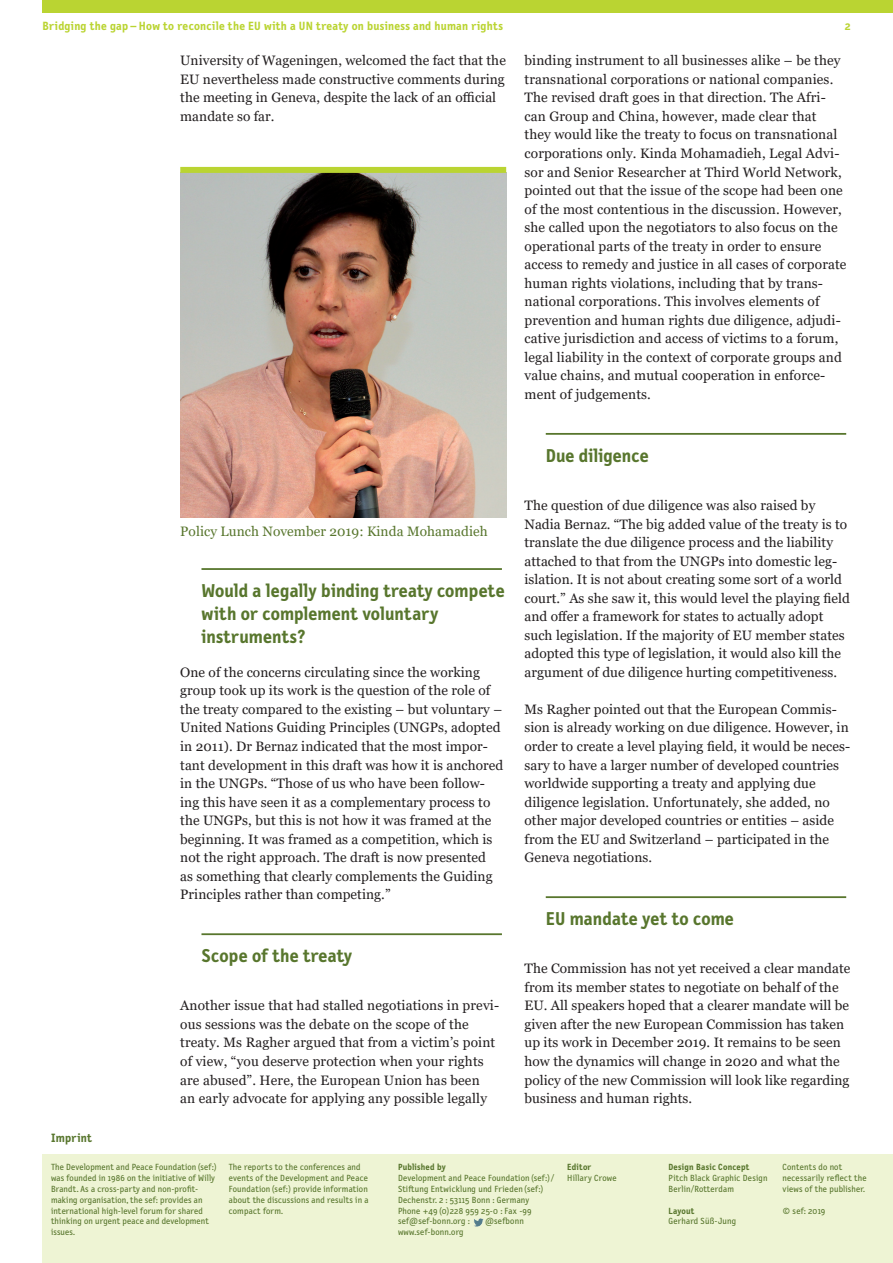
<style>
.page{position:relative;width:893px;height:1263px;background:#fff}
.page>*{position:absolute;margin:0;border:0;box-sizing:border-box;transform-origin:0 0}
.t1{font:700 18.75px/23px "Letter Gothic Text OT";letter-spacing:.005em;color:#58762d}
.t2{font:13.65px/18.6px "Georgia";letter-spacing:.005em;color:#231f20}
.t3{font:13.65px "Georgia";letter-spacing:.005em;color:#58762d}
.t4{font:700 12.15px "Letter Gothic Text OT";letter-spacing:.02em;color:#58762d}
.t5{font:700 12px "Letter Gothic Text OT";letter-spacing:.02em;color:#bad432}
.t6{font:9px/10.9px "Letter Gothic Text OT";letter-spacing:.02em;color:#58762d}
.t7{font:700 9px "Letter Gothic Text OT";letter-spacing:.02em;color:#58762d}
</style>
<div class="page">
<div style="left:43px;top:0;width:850px;height:13px;background:#bad432"></div>
<div style="left:43px;top:1154px;width:850px;height:109px;background:#eef4d4"></div>
<svg style="left:474px;top:1218px;width:10px;height:9px"></svg>
<hr style="left:201px;top:568px;width:301px;height:2px;background:#58762d">
<hr style="left:201px;top:933px;width:301px;height:2px;background:#58762d">
<hr style="left:546px;top:433px;width:300px;height:2px;background:#58762d">
<hr style="left:546px;top:896px;width:300px;height:2px;background:#58762d">
<img style="left:180px;top:173px;width:326px;height:344px">
<div style="left:180px;top:167px;width:326px;height:6px;background:#bad432"></div>
<p class="t5" style="left:43px;top:18px;width:462px">Bridging the gap – How to reconcile the EU with a UN treaty on business and human rights</p>
<p class="t2" style="left:180px;top:52px;width:327px">University of Wageningen, welcomed the fact that the EU nevertheless made constructive comments during the meeting in Geneva, despite the lack of an official mandate so far.</p>
<p class="t3" style="left:180px;top:523px;width:309px">Policy Lunch November 2019: Kinda Mohamadieh</p>
<h1 class="t1" style="left:201px;top:579px;width:305px">Would a legally binding treaty compete with or complement voluntary instruments?</h1>
<p class="t2" style="left:180px;top:663px;width:325px">One of the concerns circulating since the working group took up its work is the question of the role of the treaty compared to the existing – but voluntary – United Nations Guiding Principles (UNGPs, adopted in 2011). Dr Bernaz indicated that the most impor&shy;tant development in this draft was how it is anchored in the UNGPs. “Those of us who have been follow&shy;ing this have seen it as a complementary process to the UNGPs, but this is not how it was framed at the beginning. It was framed as a competition, which is not the right approach. The draft is now presented<br>as something that clearly complements the Guiding Principles rather than competing.”</p>
<h1 class="t1" style="left:201px;top:944px;width:152px">Scope of the treaty</h1>
<p class="t2" style="left:180px;top:997px;width:320px">Another issue that had stalled negotiations in previ&shy;ous sessions was the debate on the scope of the treaty. Ms Ragher argued that from a victim’s point of view, “you deserve protection when your rights are abused”. Here, the European Union has been<br>an early advocate for applying any possible legally</p>
<p class="t5" style="left:845px;top:18px;width:7px">2</p>
<p class="t2" style="left:524px;top:52px;width:324px">binding instrument to all businesses alike – be they transnational corporations or national companies.<br>The revised draft goes in that direction. The Afri&shy;can Group and China, however, made clear that<br>they would like the treaty to focus on transnational corporations only. Kinda Mohamadieh, Legal Advi&shy;sor and Senior Researcher at Third World Network, pointed out that the issue of the scope had been one of the most contentious in the discussion. However, she called upon the negotiators to also focus on the operational parts of the treaty in order to ensure access to remedy and justice in all cases of corporate human rights violations, including that by trans&shy;national corporations. This involves elements of prevention and human rights due diligence, adjudi&shy;cative jurisdiction and access of victims to a forum, legal liability in the context of corporate groups and value chains, and mutual cooperation in enforce&shy;ment of judgements.</p>
<h1 class="t1" style="left:546px;top:444px;width:104px">Due diligence</h1>
<p class="t2" style="left:524px;top:496px;width:327px">The question of due diligence was also raised by Nadia Bernaz. “The big added value of the treaty is to translate the due diligence process and the liability attached to that from the UNGPs into domestic leg&shy;islation. It is not about creating some sort of a world court.” As she saw it, this would level the playing field and offer a framework for states to actually adopt such legislation. If the majority of EU member states adopted this type of legislation, it would also kill the argument of due diligence hurting competitiveness.</p>
<p class="t2" style="left:524px;top:700px;width:327px">Ms Ragher pointed out that the European Commis&shy;sion is already working on due diligence. However, in order to create a level playing field, it would be neces&shy;sary to have a larger number of developed countries worldwide supporting a treaty and applying due diligence legislation. Unfortunately, she added, no other major developed countries or entities – aside from the EU and Switzerland – participated in the Geneva negotiations.</p>
<h1 class="t1" style="left:546px;top:907px;width:190px">EU mandate yet to come</h1>
<p class="t2" style="left:524px;top:960px;width:327px">The Commission has not yet received a clear mandate from its member states to negotiate on behalf of the EU. All speakers hoped that a clearer mandate will be given after the new European Commission has taken up its work in December 2019. It remains to be seen how the dynamics will change in 2020 and what the policy of the new Commission will look like regarding business and human rights.</p>
<p class="t4" style="left:51px;top:1131px;width:43px">Imprint</p>
<p class="t6" style="left:51px;top:1161px;width:168px">The Development and Peace Foundation (sef:) was founded in 1986 on the initiative of Willy Brandt. As a cross-party and non-profit&shy;making organisation, the sef: provides an international high-level forum for shared thinking on urgent peace and development issues.</p>
<p class="t6" style="left:229px;top:1161px;width:141px">The reports to the conferences and events of the Development and Peace<br>Foundation (sef:) provide information about the discussions and results in a compact form.</p>
<p class="t7" style="left:398px;top:1161px;width:49px">Published by</p>
<p class="t6" style="left:398px;top:1172px;width:158px">Development and Peace Foundation (sef:)/ Stiftung Entwicklung und Frieden (sef:)<br>Dechenstr. 2 : 53115 Bonn : Germany<br>Phone +49 (0)228 959 25-0 : Fax -99 sef@sef-bonn.org :</p>
<p class="t6" style="left:485px;top:1216px;width:40px">@sefbonn</p>
<p class="t6" style="left:398px;top:1227px;width:67px">www.sef-bonn.org</p>
<p class="t7" style="left:567px;top:1161px;width:26px">Editor</p>
<p class="t6" style="left:567px;top:1172px;width:51px">Hillary Crowe</p>
<p class="t7" style="left:668px;top:1161px;width:82px">Design Basic Concept</p>
<p class="t6" style="left:668px;top:1172px;width:101px">Pitch Black Graphic Design<br>Berlin/Rotterdam</p>
<p class="t7" style="left:668px;top:1205px;width:28px">Layout</p>
<p class="t6" style="left:668px;top:1216px;width:69px">Gerhard Süß-Jung</p>
<p class="t6" style="left:782px;top:1161px;width:86px">Contents do not necessarily reflect the views of the publisher.</p>
<p class="t6" style="left:782px;top:1205px;width:44px">© sef: 2019</p>
</div>
